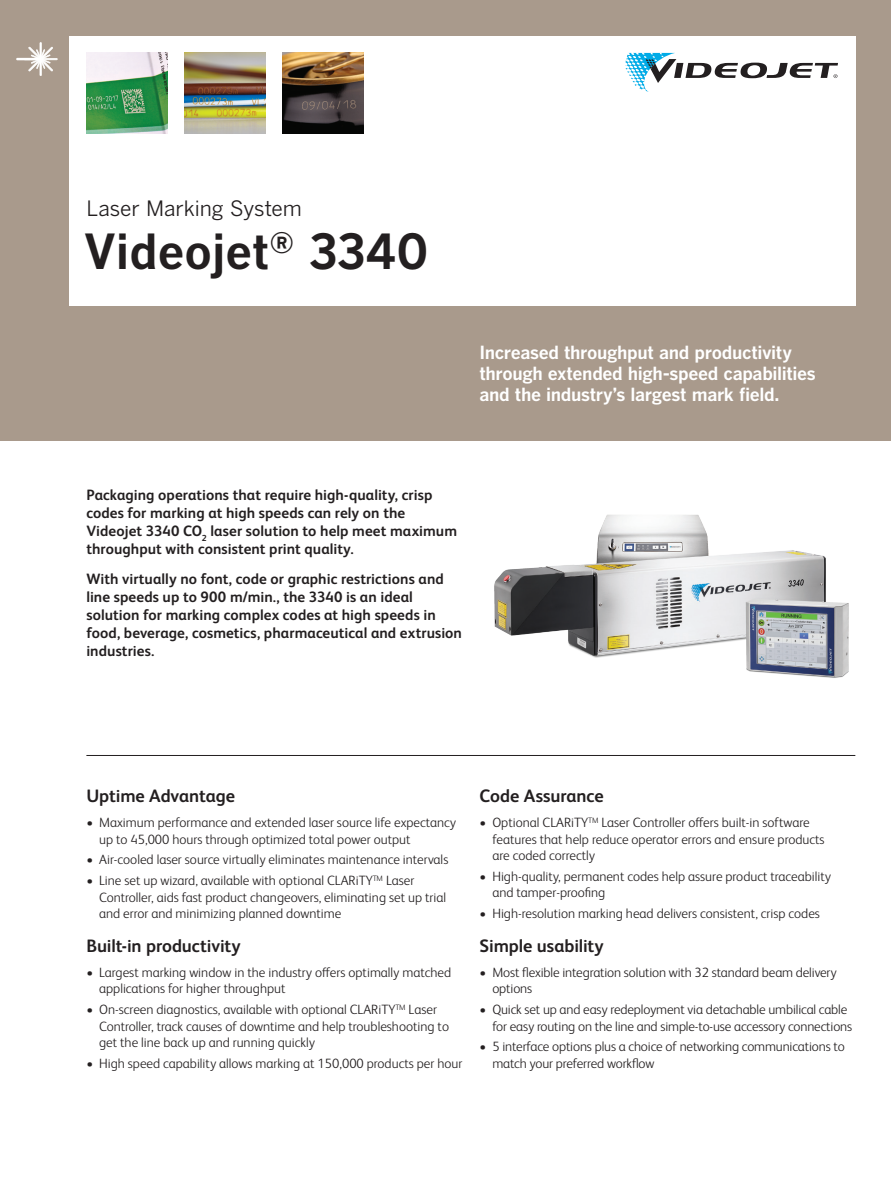
<style>
.page{position:relative;width:891px;height:1188px;background:#fff}
.page>*{position:absolute;margin:0;border:0;box-sizing:border-box;transform-origin:0 0}
.Paragraph_Style_1{font:700 48px "Benton Gothic";color:#231f20}
.Datasheet_product_ti{font:21px "Benton Gothic";letter-spacing:-.005em;color:#231f20}
.Datasheet_callout_fr{font:700 18px/21px "Benton Gothic";letter-spacing:-.02em;color:#fff}
.Datasheet_sub_front{font:700 18px "FS Albert Pro";letter-spacing:-.005em;color:#231f20}
.Datasheet_Intro_fron{font:700 15px/18px "FS Albert Pro";letter-spacing:.005em;color:#231f20}
.Datasheet_body_front{font:300 13.5px/16.5px "FS Albert Pro";color:#231f20}
</style>
<div class="page">
<div style="left:0;top:0;width:891px;height:441px;background:#a99a8c"></div>
<div style="left:69px;top:36px;width:786px;height:270px;background:#fff"></div>
<hr style="left:16px;top:58px;width:26px;height:2px;background:#fff">
<hr style="left:24px;top:58px;width:34px;height:2px;background:#fff">
<hr style="left:40px;top:42px;width:2px;height:34px;background:#fff">
<svg style="left:28px;top:47px;width:25px;height:24px"></svg>
<svg style="left:625px;top:53px;width:213px;height:39px"></svg>
<hr style="left:86px;top:755px;width:769px;height:1px;background:#231f20">
<img style="left:185px;top:53px;width:81px;height:81px">
<img style="left:283px;top:53px;width:81px;height:81px">
<img style="left:86px;top:53px;width:81px;height:81px">
<img style="left:494px;top:514px;width:355px;height:164px">
<p class="Datasheet_product_ti" style="left:86px;top:197px;width:217px">Laser Marking System</p>
<p class="Paragraph_Style_1" style="left:84px;top:224px;width:346px">Videojet<sup>®</sup> 3340</p>
<p class="Datasheet_callout_fr" style="left:480px;top:342px;width:338px">Increased throughput and productivity through extended high-speed capabilities and the industry’s largest mark field.</p>
<p class="Datasheet_Intro_fron" style="left:86px;top:485px;width:372px">Packaging operations that require high-quality, crisp codes for marking at high speeds can rely on the Videojet 3340 CO<sub>2</sub> laser solution to help meet maximum throughput with consistent print quality.</p>
<p class="Datasheet_Intro_fron" style="left:86px;top:569px;width:377px">With virtually no font, code or graphic restrictions and line speeds up to 900 m/min., the 3340 is an ideal solution for marking complex codes at high speeds in food, beverage, cosmetics, pharmaceutical and extrusion industries.</p>
<p class="Datasheet_sub_front" style="left:86px;top:783px;width:150px">Uptime Advantage</p>
<p class="Datasheet_body_front" style="left:99px;top:813px;width:359px;text-indent:-13px">• Maximum performance and extended laser source life expectancy up to 45,000 hours through optimized total power output</p>
<p class="Datasheet_body_front" style="left:86px;top:851px;width:363px">• Air-cooled laser source virtually eliminates maintenance intervals</p>
<p class="Datasheet_body_front" style="left:99px;top:871px;width:348px;text-indent:-13px">• Line set up wizard, available with optional CLARiTY<sup>TM</sup> Laser<br>Controller, aids fast product changeovers, eliminating set up trial and error and minimizing planned downtime</p>
<p class="Datasheet_sub_front" style="left:86px;top:933px;width:156px">Built-in productivity</p>
<p class="Datasheet_body_front" style="left:99px;top:963px;width:354px;text-indent:-13px">• Largest marking window in the industry offers optimally matched applications for higher throughput</p>
<p class="Datasheet_body_front" style="left:99px;top:1000px;width:351px;text-indent:-13px">• On-screen diagnostics, available with optional CLARiTY<sup>TM</sup> Laser<br>Controller, track causes of downtime and help troubleshooting to get the line back up and running quickly</p>
<p class="Datasheet_body_front" style="left:86px;top:1054px;width:377px">• High speed capability allows marking at 150,000 products per hour</p>
<p class="Datasheet_sub_front" style="left:480px;top:783px;width:125px">Code Assurance</p>
<p class="Datasheet_body_front" style="left:492px;top:813px;width:334px;text-indent:-13px">• Optional CLARiTY<sup>TM</sup> Laser Controller offers built-in software features that help reduce operator errors and ensure products are coded correctly</p>
<p class="Datasheet_body_front" style="left:492px;top:867px;width:340px;text-indent:-13px">• High-quality, permanent codes help assure product traceability and tamper-proofing</p>
<p class="Datasheet_body_front" style="left:480px;top:904px;width:342px">• High-resolution marking head delivers consistent, crisp codes</p>
<p class="Datasheet_sub_front" style="left:480px;top:933px;width:126px">Simple usability</p>
<p class="Datasheet_body_front" style="left:492px;top:963px;width:346px;text-indent:-13px">• Most flexible integration solution with 32 standard beam delivery options</p>
<p class="Datasheet_body_front" style="left:492px;top:1000px;width:361px;text-indent:-13px">• Quick set up and easy redeployment via detachable umbilical cable for easy routing on the line and simple-to-use accessory connections</p>
<p class="Datasheet_body_front" style="left:492px;top:1038px;width:354px;text-indent:-13px">• 5 interface options plus a choice of networking communications to match your preferred workflow</p>
</div>
